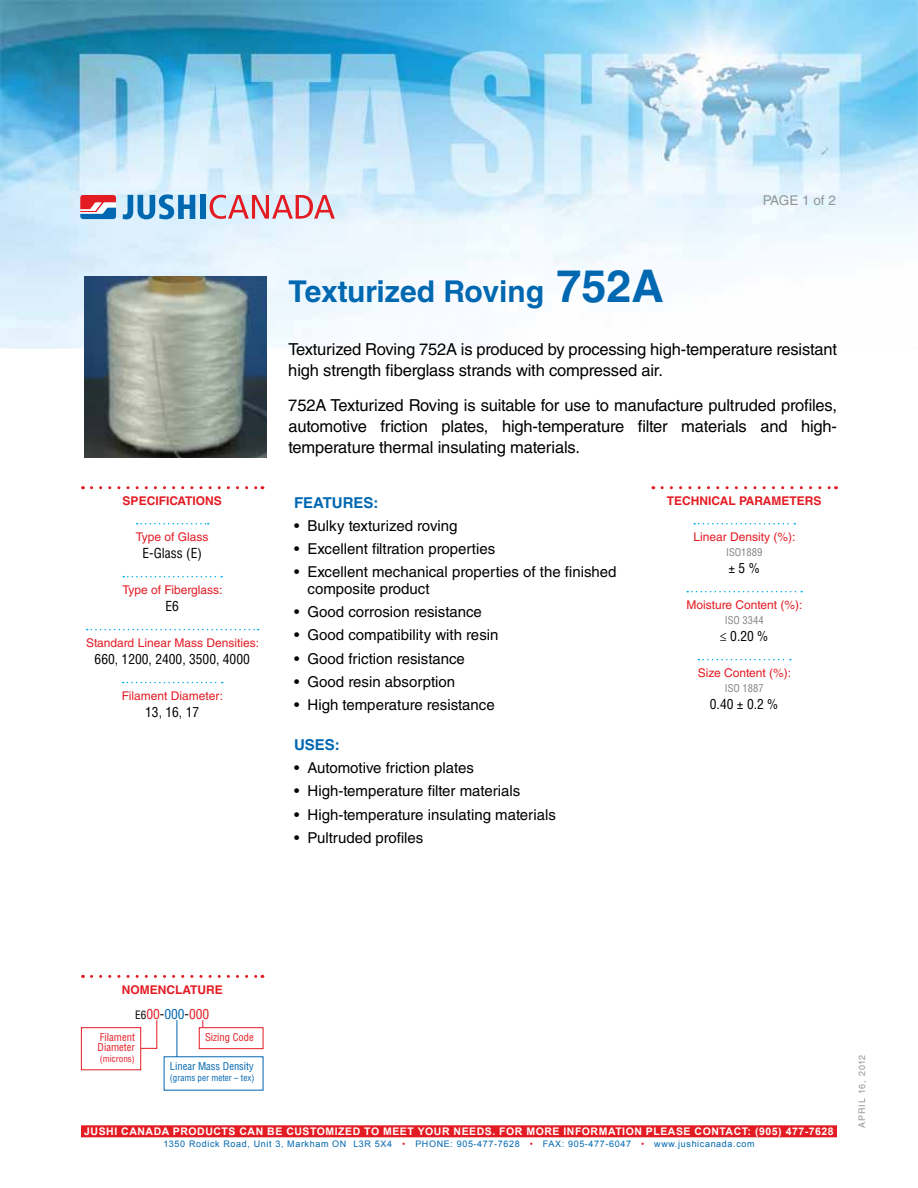
<style>
.page{position:relative;width:918px;height:1188px;background:#fff}
.page>*{position:absolute;margin:0;border:0;box-sizing:border-box;transform-origin:0 0}
.t1{font:700 30px "Helvetica LT Std";color:#0067b1}
.t2{font:16.5px/21px "Helvetica LT Std";letter-spacing:-.01em;color:#000}
.t3{font:15px/16.5px "Helvetica LT Std";color:#000}
.t4{font:700 15px "Helvetica LT Std";color:#0067b1}
.t5{font:condensed 13.5px "Helvetica LT Std";color:#000}
.t6{font:condensed 13.5px "Helvetica LT Std";color:#e31b23}
.t7{font:13.5px "Helvetica LT Std";letter-spacing:-.015em;color:#939598}
.t8{font:12px "Helvetica LT Std";color:#e31b23}
.t9{font:700 12px "Helvetica LT Std";color:#e31b23}
.t10{font:700 10.5px "Arial";letter-spacing:.05em;color:#fff}
.t11{font:condensed 10.5px/10.5px "Helvetica LT Std";color:#e31b23}
.t12{font:condensed 10.5px "Helvetica LT Std";color:#808285}
.t13{font:condensed 10.5px "Helvetica LT Std";color:#0067b1}
.t14{font:9px "Arial";letter-spacing:.07em;color:#0067b1}
.t15{font:condensed 9px "Helvetica LT Std";color:#0067b1}
.t16{font:9px "Helvetica LT Std";letter-spacing:.09em;color:#939598}
.t17{font:condensed 9px "Helvetica LT Std";color:#e31b23}
.s1{font-size:45px}
.s2{font-size:11.25px;color:#000}
.s3{color:#000}
.s4{color:#0067b1}
.s5{color:#e31b23}
</style>
<div class="page">
<img style="left:0;top:0;width:918px;height:349px">
<svg style="left:80px;top:195px;width:36px;height:24px"></svg>
<svg style="left:123px;top:194px;width:72px;height:25px;background:#67a7d4"></svg>
<div style="left:200px;top:195px;width:6px;height:24px;background:#0067b1"></div>
<svg style="left:210px;top:195px;width:125px;height:24px;background:#dda7b2"></svg>
<div style="left:81px;top:1125px;width:756px;height:12px;background:#e31b23"></div>
<svg style="left:141px;top:1020px;width:17px;height:29px"></svg>
<div style="left:81px;top:1027px;width:60px;height:43px;border:1px solid #e31b23"></div>
<div style="left:199px;top:1027px;width:64px;height:22px;border:1px solid #e31b23"></div>
<hr style="left:177px;top:1020px;width:1px;height:37px;background:#0067b1">
<svg style="left:91px;top:975px;width:172px;height:3px"></svg>
<svg style="left:662px;top:486px;width:175px;height:3px"></svg>
<svg style="left:694px;top:523px;width:101px;height:1px"></svg>
<svg style="left:687px;top:591px;width:115px;height:1px"></svg>
<svg style="left:699px;top:659px;width:92px;height:1px"></svg>
<svg style="left:91px;top:486px;width:172px;height:3px"></svg>
<svg style="left:137px;top:523px;width:72px;height:1px"></svg>
<svg style="left:123px;top:576px;width:99px;height:1px"></svg>
<svg style="left:87px;top:629px;width:172px;height:1px"></svg>
<svg style="left:123px;top:682px;width:100px;height:1px"></svg>
<img style="left:84px;top:276px;width:183px;height:182px">
<p class="t9" style="left:123px;top:494px;width:56px">SPECIFICAT</p>
<p class="t9" style="left:192px;top:494px;width:31px">IONS</p>
<p class="t8" style="left:136px;top:529px;width:74px">Type of Glass</p>
<p class="t5" style="left:142px;top:545px;width:61px">E-Glass (E)</p>
<p class="t8" style="left:122px;top:582px;width:102px">Type of Fiberglass:</p>
<p class="t5" style="left:165px;top:598px;width:15px">E6</p>
<p class="t8" style="left:86px;top:635px;width:175px">Standard Linear Mass Densities:</p>
<p class="t5" style="left:95px;top:651px;width:157px">660, 1200, 2400, 3500, 4000</p>
<p class="t8" style="left:122px;top:688px;width:103px">Filament Diameter:</p>
<p class="t5" style="left:145px;top:704px;width:55px">13, 16, 17</p>
<h1 class="t1" style="left:288px;top:273px;width:375px">TEXTURIZED ROVING <span class="s1">752A</span></h1>
<p class="t7" style="left:763px;top:193px;width:75px">PAGE 1 of 2</p>
<p class="t2" style="left:288px;top:339px;width:550px">Texturized Roving 752A is produced by processing high-temperature resistant high strength fiberglass strands with compressed air.</p>
<p class="t2" style="left:288px;top:394px;width:550px;text-align:justify">752A Texturized Roving is suitable for use to manufacture pultruded profiles, automotive friction plates, high-temperature filter materials and high&shy;temperature thermal insulating materials.</p>
<p class="t4" style="left:294px;top:493px;width:86px">FEATURES:</p>
<p class="t3" style="left:294px;top:517px;width:165px">• Bulky texturized roving</p>
<p class="t3" style="left:294px;top:541px;width:203px">• Excellent filtration properties</p>
<p class="t3" style="left:308px;top:564px;width:310px;text-indent:-14px">• Excellent mechanical properties of the finished composite product</p>
<p class="t3" style="left:294px;top:604px;width:189px">• Good corrosion resistance</p>
<p class="t3" style="left:294px;top:627px;width:206px">• Good compatibility with resin</p>
<p class="t3" style="left:294px;top:650px;width:172px">• Good friction resistance</p>
<p class="t3" style="left:294px;top:673px;width:163px">• Good resin absorption</p>
<p class="t3" style="left:294px;top:697px;width:202px">• High temperature resistance</p>
<p class="t4" style="left:294px;top:735px;width:47px">USES:</p>
<p class="t3" style="left:294px;top:760px;width:181px">• Automotive friction plates</p>
<p class="t3" style="left:294px;top:783px;width:228px">• High-temperature filter materials</p>
<p class="t3" style="left:294px;top:806px;width:263px">• High-temperature insulating materials</p>
<p class="t3" style="left:294px;top:829px;width:131px">• Pultruded profiles</p>
<p class="t9" style="left:667px;top:494px;width:9px">TEC</p>
<p class="t9" style="left:691px;top:494px;width:30px">HNICAL</p>
<p class="t9" style="left:739px;top:494px;width:17px">PARAMETER</p>
<p class="t9" style="left:814px;top:494px;width:10px">S</p>
<p class="t8" style="left:693px;top:529px;width:104px">Linear Density (%):</p>
<p class="t12" style="left:726px;top:545px;width:38px">ISO1889</p>
<p class="t5" style="left:728px;top:560px;width:33px">± 5 %</p>
<p class="t8" style="left:686px;top:597px;width:118px">Moisture Content (%):</p>
<p class="t12" style="left:725px;top:613px;width:40px">ISO 3344</p>
<p class="t5" style="left:720px;top:628px;width:50px">≤ 0.20 %</p>
<p class="t8" style="left:698px;top:665px;width:95px">Size Content (%):</p>
<p class="t12" style="left:725px;top:681px;width:40px">ISO 1887</p>
<p class="t5" style="left:710px;top:696px;width:70px">0.40 ± 0.2 %</p>
<p class="t9" style="left:122px;top:983px;width:102px">NOMENCLATURE</p>
<p class="t6" style="left:135px;top:1005px;width:76px"><span class="s2">E6</span>00<span class="s3">-</span><span class="s4">000</span><span class="s3">-</span>000</p>
<p class="t11" style="left:98px;top:1032px;width:39px">Filament<br>Diameter</p>
<p class="t17" style="left:100px;top:1053px;width:36px">(microns)</p>
<p class="t11" style="left:205px;top:1032px;width:50px">Sizing Code</p>
<p class="t13" style="left:170px;top:1060px;width:85px">Linear Mass Density</p>
<p class="t15" style="left:170px;top:1072px;width:86px">(grams per meter – tex)</p>
<p class="t10" style="left:84px;top:1125px;width:122px">JUSHI CANADA PRODUC</p>
<p class="t10" style="left:222px;top:1125px;width:27px">TS CAN</p>
<p class="t10" style="left:267px;top:1125px;width:28px">BE CUS</p>
<p class="t10" style="left:310px;top:1125px;width:525px">TOMIZED TO MEET YOUR NEEDS. FOR MORE INFORMATION PLEAS E CONTACT: (905) 477-7628</p>
<p class="t14" style="left:163px;top:1138px;width:593px">1350 Rodick Road, Unit 3, Markham ON L3R 5X4 <span class="s5">•</span> PHONE: 905-477-7628 <span class="s5">•</span> FAX: 905-477-6047 <span class="s5">•</span> www.jushicanada.com</p>
<p class="t16" style="left:857px;top:1128px;width:74px;rotate:-90deg">APRIL 16, 2012</p>
</div>
